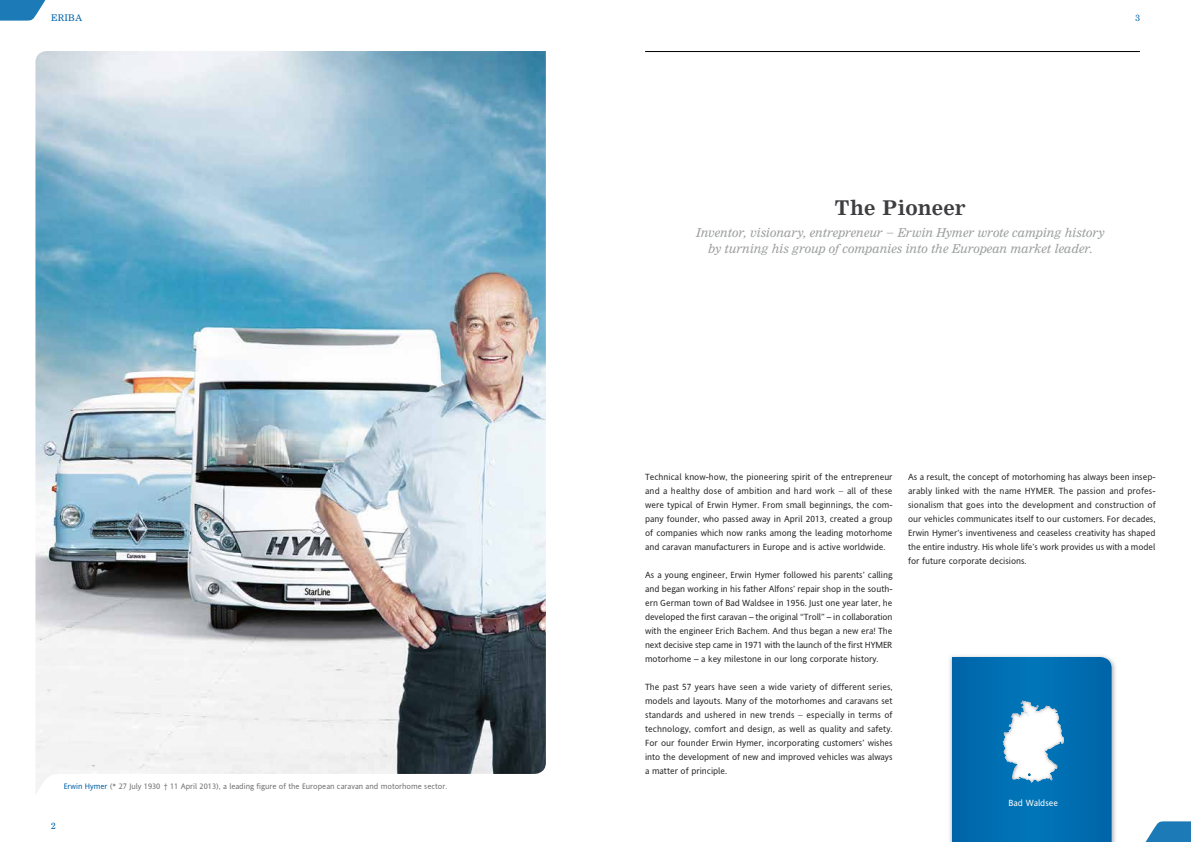
<style>
.page{position:relative;width:1191px;height:842px;background:#fff}
.page>*{position:absolute;margin:0;border:0;box-sizing:border-box;transform-origin:0 0}
.t1{font:700 20px "Invensys Nimrod";letter-spacing:.005em;color:#3e3d40}
.t2{font:italic 12px/16px "Invensys Nimrod";letter-spacing:-.005em;color:#9c9e9f;text-align:center}
.t3{font:9px/14px "Invensys Andale";color:#282829;text-align:justify}
.t4{font:9px "Invensys Andale";color:#fff}
.t5{font:9px "Invensys Nimrod";letter-spacing:.025em;color:#0062a7}
.t6{font:8px "Invensys Andale";color:#707172}
.s1{color:#0062a7}
</style>
<div class="page">
<img style="left:35px;top:51px;width:511px;height:742px">
<hr style="left:645px;top:51px;width:495px;height:1px;background:#000">
<img style="left:950px;top:656px;width:166px;height:186px">
<svg style="left:952px;top:657px;width:159px;height:185px;background:#1c7cb8"></svg>
<svg style="left:0;top:0;width:46px;height:21px"></svg>
<svg style="left:1145px;top:821px;width:46px;height:21px"></svg>
<p class="t5" style="left:51px;top:12px;width:33px">ERIBA</p>
<p class="t5" style="left:1135px;top:12px;width:6px">3</p>
<h1 class="t1" style="left:835px;top:196px;width:132px">The Pioneer</h1>
<h2 class="t2" style="left:696px;top:224px;width:410px">Inventor, visionary, entrepreneur − Erwin Hymer wrote camping history by turning his group of companies into the European market leader.</h2>
<p class="t6" style="left:64px;top:781px;width:385px"><span class="s1">Erwin Hymer</span> (* 27 July 1930 † 11 April 2013), a leading figure of the European caravan and motorhome sector.</p>
<p class="t5" style="left:51px;top:820px;width:6px">2</p>
<p class="t3" style="left:645px;top:470px;width:249px">Technical know-how, the pioneering spirit of the entrepreneur and a healthy dose of ambition and hard work − all of these were typical of Erwin Hymer. From small beginnings, the com&shy;pany founder, who passed away in April 2013, created a group of companies which now ranks among the leading motorhome and caravan manufacturers in Europe and is active worldwide.</p>
<p class="t3" style="left:645px;top:568px;width:249px">As a young engineer, Erwin Hymer followed his parents’ calling and began working in his father Alfons’ repair shop in the south&shy;ern German town of Bad Waldsee in 1956. Just one year later, he developed the first caravan – the original “Troll” – in collaboration with the engineer Erich Bachem. And thus began a new era! The next decisive step came in 1971 with the launch of the first HYMER motorhome – a key milestone in our long corporate history.</p>
<p class="t3" style="left:645px;top:680px;width:249px">The past 57 years have seen a wide variety of different series, models and layouts. Many of the motorhomes and caravans set standards and ushered in new trends − especially in terms of technology, comfort and design, as well as quality and safety.<br>For our founder Erwin Hymer, incorporating customers’ wishes into the development of new and improved vehicles was always a matter of principle.</p>
<p class="t3" style="left:908px;top:470px;width:249px">As a result, the concept of motorhoming has always been insep&shy;arably linked with the name HYMER. The passion and profes&shy;sionalism that goes into the development and construction of our vehicles communicates itself to our customers. For decades, Erwin Hymer’s inventiveness and ceaseless creativity has shaped the entire industry. His whole life’s work provides us with a model for future corporate decisions.</p>
<p class="t4" style="left:1008px;top:798px;width:51px">Bad Waldsee</p>
</div>
